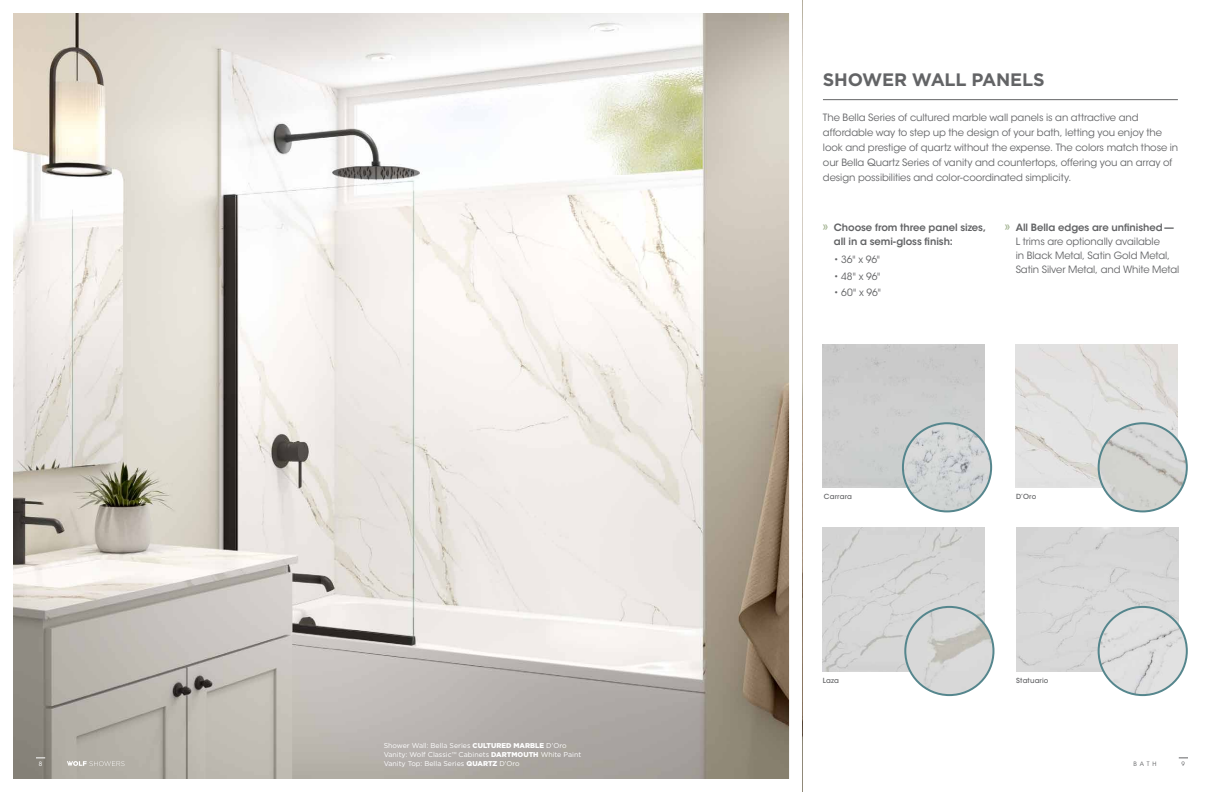
<style>
.page{position:relative;width:1224px;height:792px;background:#fff}
.page>*{position:absolute;margin:0;border:0;box-sizing:border-box;transform-origin:0 0}
.t1{font:700 18px "Gotham";letter-spacing:-.02em;color:#636466}
.t2{font:10px/15px "ITC Avant Garde Std";letter-spacing:-.01em;color:#636466}
.t3{font:600 10px/14px "ITC Avant Garde Std";letter-spacing:-.005em;color:#636466}
.t4{font:7px/9px "Gotham";color:#fff}
.t5{font:500 7px "ITC Avant Garde Std";letter-spacing:.02em;color:#636466}
.t6{font:6px "ITC Avant Garde Std";color:#636466}
.t7{font:6px "ITC Avant Garde Std";color:#fff}
.s1{font-weight:500;font-size:14px;color:#a1b28f}
.s2{font-weight:600}
.s3{font-weight:900}
</style>
<div class="page">
<hr style="left:823px;top:99px;width:355px;height:1px;background:#636466">
<img style="left:14px;top:14px;width:774px;height:764px">
<div style="left:823px;top:344px;width:162px;height:144px;background:#cccdcd"></div>
<img style="left:903px;top:423px;width:88px;height:88px;border-radius:44px">
<div style="left:902px;top:422px;width:90px;height:90px;border:2px solid #55868d;border-radius:50%"></div>
<div style="left:1016px;top:528px;width:162px;height:144px;background:#d8d8d8"></div>
<img style="left:1099px;top:607px;width:88px;height:88px;border-radius:44px">
<div style="left:1098px;top:606px;width:90px;height:90px;border:2px solid #55868d;border-radius:50%"></div>
<img style="left:823px;top:528px;width:162px;height:144px">
<img style="left:905px;top:607px;width:88px;height:88px;border-radius:44px">
<div style="left:904px;top:606px;width:90px;height:90px;border:2px solid #55868d;border-radius:50%"></div>
<img style="left:1016px;top:344px;width:162px;height:144px">
<img style="left:1099px;top:423px;width:88px;height:88px;border-radius:44px">
<div style="left:1098px;top:422px;width:90px;height:90px;border:2px solid #55868d;border-radius:50%"></div>
<svg style="left:67px;top:761px;width:58px;height:5px"></svg>
<h1 class="t1" style="left:823px;top:68px;width:223px">SHOWER WALL PANELS</h1>
<p class="t2" style="left:823px;top:110px;width:357px">The Bella Series of cultured marble wall panels is an attractive and affordable way to step up the design of your bath, letting you enjoy the look and prestige of quartz without the expense. The colors match those in our Bella Quartz Series of vanity and countertops, offering you an array of design possibilities and color-coordinated simplicity.</p>
<p class="t3" style="left:834px;top:220px;width:154px;text-indent:-11px"><span class="s1">»</span> Choose from three panel sizes, all in a semi-gloss finish:</p>
<p class="t2" style="left:834px;top:252px;width:48px">• 36" x 96"</p>
<p class="t2" style="left:834px;top:269px;width:48px">• 48" x 96"</p>
<p class="t2" style="left:834px;top:285px;width:49px">• 60" x 96"</p>
<p class="t2" style="left:1016px;top:220px;width:165px;line-height:14px;text-indent:-11px"><span class="s1">»</span> <span class="s2">All Bella edges are unfinished— </span>L trims are optionally available<br>in Black Metal, Satin Gold Metal, Satin Silver Metal, and White Metal</p>
<p class="t5" style="left:824px;top:492px;width:29px">Carrara</p>
<p class="t5" style="left:1016px;top:492px;width:22px">D’Oro</p>
<p class="t5" style="left:823px;top:676px;width:18px">Laza</p>
<p class="t5" style="left:1016px;top:676px;width:34px">Statuario</p>
<p class="t4" style="left:384px;top:740px;width:199px">Shower Wall: Bella Series <span class="s3">CULTURED MARBLE</span> D’Oro<br>Vanity: Wolf Classic™ Cabinets <span class="s3">DARTMOUTH</span> White Paint<br>Vanity Top: Bella Series <span class="s3">QUARTZ</span> D’Oro</p>
<p class="t7" style="left:39px;top:760px;width:5px">8</p>
<p class="t6" style="left:1133px;top:760px;width:25px">BATH</p>
<p class="t6" style="left:1182px;top:760px;width:5px">9</p>
</div>
